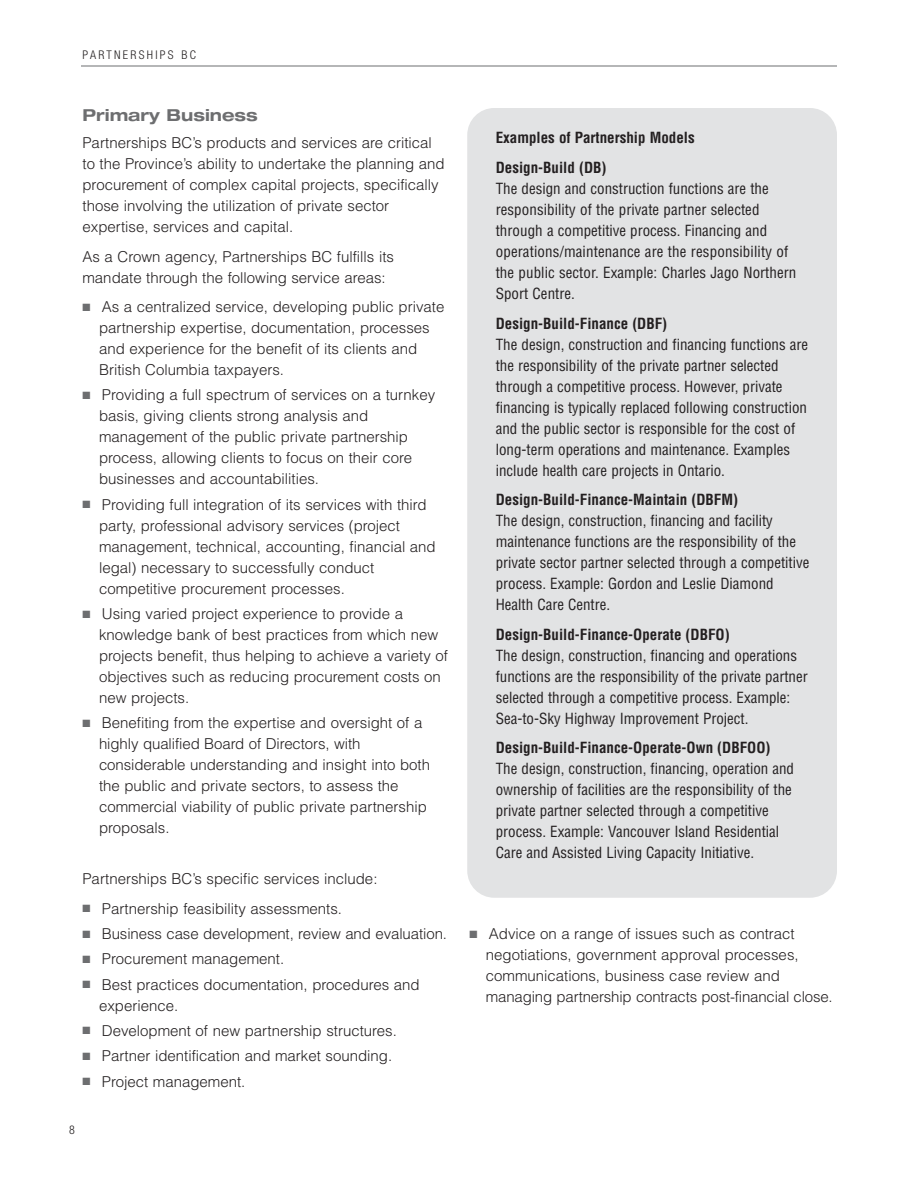
<style>
.page{position:relative;width:918px;height:1188px;background:#fff}
.page>*{position:absolute;margin:0;border:0;box-sizing:border-box;transform-origin:0 0}
.t1{font:700 expanded 16.5px "Helvetica Neue";color:#6d6e70}
.t2{font:300 15px/21px "Helvetica";color:#231f20}
.t3{font:condensed 15px/21px "Helvetica";color:#231f20}
.t4{font:700 condensed 15px/29.7px "Helvetica";color:#231f20}
.t5{font:300 condensed 12px "Helvetica Neue";letter-spacing:.19em;color:#231f20}
.s1{color:#6d6e70}
</style>
<div class="page">
<div style="left:467px;top:108px;width:370px;height:790px;background:#e2e3e4;border-radius:27px"></div>
<hr style="left:81px;top:66px;width:756px;height:1px;background:#6d6e70">
<p class="t5" style="left:82px;top:51px;width:115px">PARTNERSHIPS BC</p>
<p class="t1" style="left:82px;top:109px;width:177px">Primary Business</p>
<p class="t2" style="left:82px;top:134px;width:364px">Partnerships BC’s products and services are critical to the Province’s ability to undertake the planning and procurement of complex capital projects, specifically those involving the utilization of private sector expertise, services and capital.</p>
<p class="t2" style="left:82px;top:247px;width:313px">As a Crown agency, Partnerships BC fulfills its mandate through the following service areas:</p>
<p class="t2" style="left:99px;top:298px;width:347px;text-indent:-17px"><span class="s1">■</span> As a centralized service, developing public private partnership expertise, documentation, processes and experience for the benefit of its clients and British Columbia taxpayers.</p>
<p class="t2" style="left:99px;top:386px;width:338px;text-indent:-17px"><span class="s1">■</span> Providing a full spectrum of services on a turnkey basis, giving clients strong analysis and management of the public private partnership process, allowing clients to focus on their core businesses and accountabilities.</p>
<p class="t2" style="left:99px;top:495px;width:338px;text-indent:-17px"><span class="s1">■</span> Providing full integration of its services with third party, professional advisory services (project management, technical, accounting, financial and legal) necessary to successfully conduct competitive procurement processes.</p>
<p class="t2" style="left:99px;top:605px;width:350px;text-indent:-17px"><span class="s1">■</span> Using varied project experience to provide a knowledge bank of best practices from which new projects benefit, thus helping to achieve a variety of objectives such as reducing procurement costs on new projects.</p>
<p class="t2" style="left:99px;top:714px;width:333px;text-indent:-17px"><span class="s1">■</span> Benefiting from the expertise and oversight of a highly qualified Board of Directors, with considerable understanding and insight into both the public and private sectors, to assess the commercial viability of public private partnership proposals.</p>
<p class="t2" style="left:83px;top:870px;width:297px">Partnerships BC’s specific services include:</p>
<p class="t2" style="left:82px;top:899px;width:261px"><span class="s1">■</span> Partnership feasibility assessments.</p>
<p class="t2" style="left:82px;top:925px;width:366px"><span class="s1">■</span> Business case development, review and evaluation.</p>
<p class="t2" style="left:82px;top:950px;width:203px"><span class="s1">■</span> Procurement management.</p>
<p class="t2" style="left:99px;top:975px;width:322px;text-indent:-17px"><span class="s1">■</span> Best practices documentation, procedures and experience.</p>
<p class="t2" style="left:82px;top:1022px;width:316px"><span class="s1">■</span> Development of new partnership structures.</p>
<p class="t2" style="left:82px;top:1047px;width:311px"><span class="s1">■</span> Partner identification and market sounding.</p>
<p class="t2" style="left:82px;top:1072px;width:164px"><span class="s1">■</span> Project management.</p>
<p class="t5" style="left:69px;top:1125px;width:7px">8</p>
<p class="t4" style="left:496px;top:124px;width:200px">Examples of Partnership Models<br>Design-Build (DB)</p>
<p class="t3" style="left:496px;top:179px;width:302px">The design and construction functions are the responsibility of the private partner selected through a competitive process. Financing and operations/maintenance are the responsibility of the public sector. Example: Charles Jago Northern Sport Centre.</p>
<p class="t4" style="left:496px;top:309px;width:173px">Design-Build-Finance (DBF)</p>
<p class="t3" style="left:496px;top:335px;width:314px">The design, construction and financing functions are the responsibility of the private partner selected through a competitive process. However, private financing is typically replaced following construction and the public sector is responsible for the cost of long-term operations and maintenance. Examples include health care projects in Ontario.</p>
<p class="t4" style="left:496px;top:486px;width:244px">Design-Build-Finance-Maintain (DBFM)</p>
<p class="t3" style="left:496px;top:511px;width:315px">The design, construction, financing and facility maintenance functions are the responsibility of the private sector partner selected through a competitive process. Example: Gordon and Leslie Diamond Health Care Centre.</p>
<p class="t4" style="left:496px;top:621px;width:236px">Design-Build-Finance-Operate (DBFO)</p>
<p class="t3" style="left:496px;top:646px;width:314px">The design, construction, financing and operations functions are the responsibility of the private partner selected through a competitive process. Example:<br>Sea-to-Sky Highway Improvement Project.</p>
<p class="t4" style="left:496px;top:734px;width:276px">Design-Build-Finance-Operate-Own (DBFOO)</p>
<p class="t3" style="left:496px;top:760px;width:300px">The design, construction, financing, operation and ownership of facilities are the responsibility of the private partner selected through a competitive process. Example: Vancouver Island Residential Care and Assisted Living Capacity Initiative.</p>
<p class="t2" style="left:486px;top:925px;width:348px;text-indent:-17px"><span class="s1">■</span> Advice on a range of issues such as contract negotiations, government approval processes, communications, business case review and managing partnership contracts post-financial close.</p>
</div>
